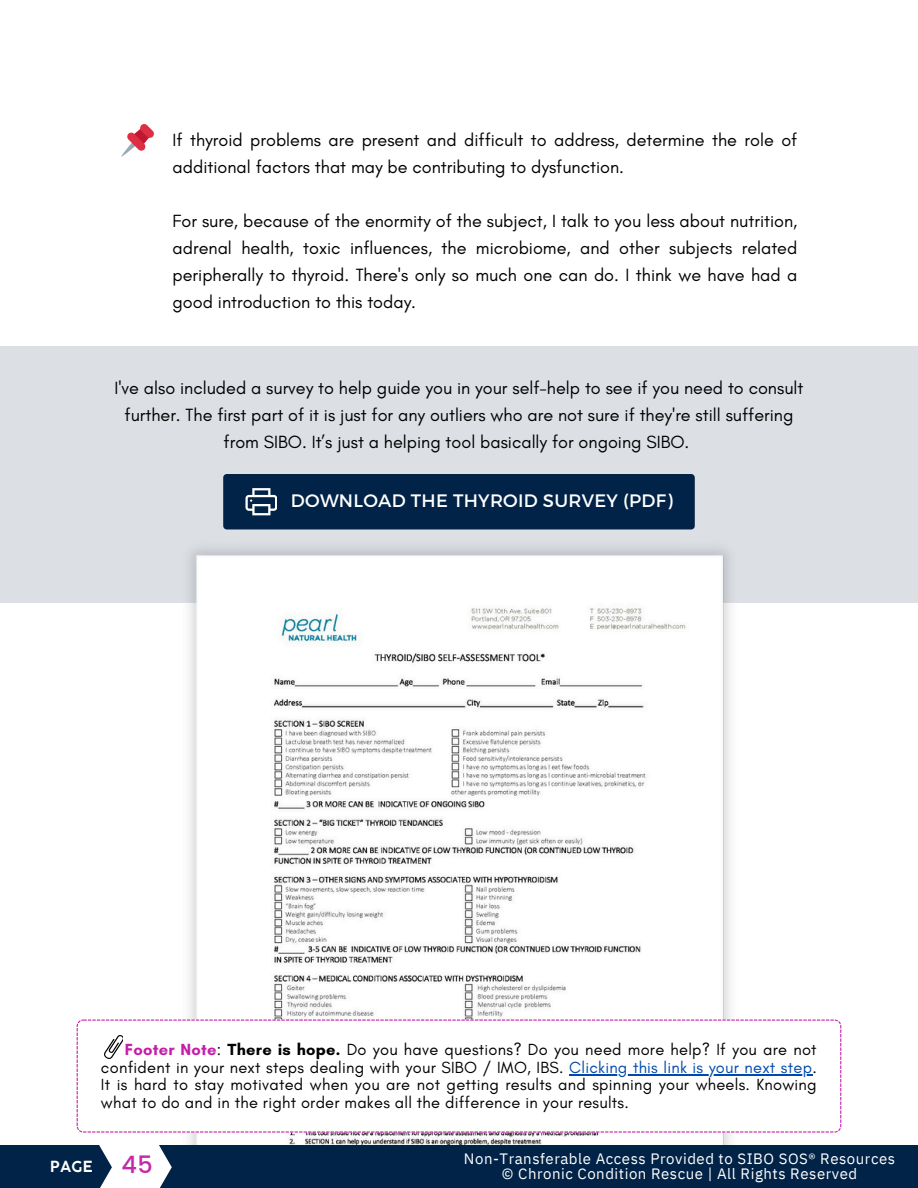
<style>
.page{position:relative;width:918px;height:1188px;background:#fff}
.page>*{position:absolute;margin:0;border:0;box-sizing:border-box;transform-origin:0 0}
.t1{font:500 24px "Poppins";color:#c429a9}
.t2{font:18px/27px "Glacial Indifference";color:#000}
.t3{font:18px "Montserrat";letter-spacing:.015em;color:#fff}
.t4{font:16.5px/17.4px "Glacial Indifference";letter-spacing:.015em;color:#000;text-align:right}
.t5{font:15px/14.7px "IBM Plex Sans";letter-spacing:.035em;color:#fff;text-align:center}
.t6{font:600 15px "COCOGOOSE";color:#fff}
.s1{font-weight:700;color:#c61eab}
.s2{font-weight:700}
.s3{color:#004aad}
</style>
<div class="page">
<div style="left:0;top:346px;width:918px;height:256px;background:#dce0e5"></div>
<img style="left:178px;top:548px;width:563px;height:598px">
<div style="left:0;top:1146px;width:918px;height:42px;background:#002347"></div>
<svg style="left:98px;top:1145px;width:74px;height:43px"></svg>
<svg style="left:121px;top:124px;width:33px;height:33px"></svg>
<div style="left:223px;top:474px;width:472px;height:55px;background:#002347;border-radius:4px"></div>
<svg style="left:245px;top:488px;width:32px;height:27px"></svg>
<svg style="left:77px;top:1020px;width:764px;height:113px"></svg>
<hr style="left:569px;top:1074px;width:243px;height:1px;background:#004aad">
<img style="left:105px;top:1036px;width:18px;height:23px">
<p class="t2" style="left:173px;top:127px;width:626px">If thyroid problems are present and difficult to address, determine the role of additional factors that may be contributing to dysfunction.</p>
<p class="t2" style="left:173px;top:208px;width:626px;text-align:justify">For sure, because of the enormity of the subject, I talk to you less about nutrition, adrenal health, toxic influences, the microbiome, and other subjects related peripherally to thyroid. There's only so much one can do. I think we have had a good introduction to this today.</p>
<h2 class="t2" style="left:115px;top:374px;width:690px;text-align:center">I've also included a survey to help guide you in your self-help to see if you need to consult further. The first part of it is just for any outliers who are not sure if they're still suffering from SIBO. It’s just a helping tool basically for ongoing SIBO.</h2>
<p class="t3" style="left:291px;top:489px;width:383px">DOWNLOAD THE THYROID SURVEY (PDF)</p>
<h3 class="t4" style="left:101px;top:1041px;width:717px"><span class="s1">Footer Note</span>: <span class="s2">There is hope.</span> Do you have questions? Do you need more help? If you are not confident in your next steps dealing with your SIBO / IMO, IBS. <span class="s3">Clicking this link is your next step</span>.</h3>
<h4 class="t4" style="left:101px;top:1076px;width:717px;text-align:left">It is hard to stay motivated when you are not getting results and spinning your wheels. Knowing what to do and in the right order makes all the difference in your results.</h4>
<p class="t6" style="left:50px;top:1161px;width:44px">PAGE</p>
<h1 class="t1" style="left:122px;top:1151px;width:33px">45</h1>
<h2 class="t5" style="left:464px;top:1151px;width:433px">Non-Transferable Access Provided to SIBO SOS® Resources © Chronic Condition Rescue | All Rights Reserved</h2>
</div>
